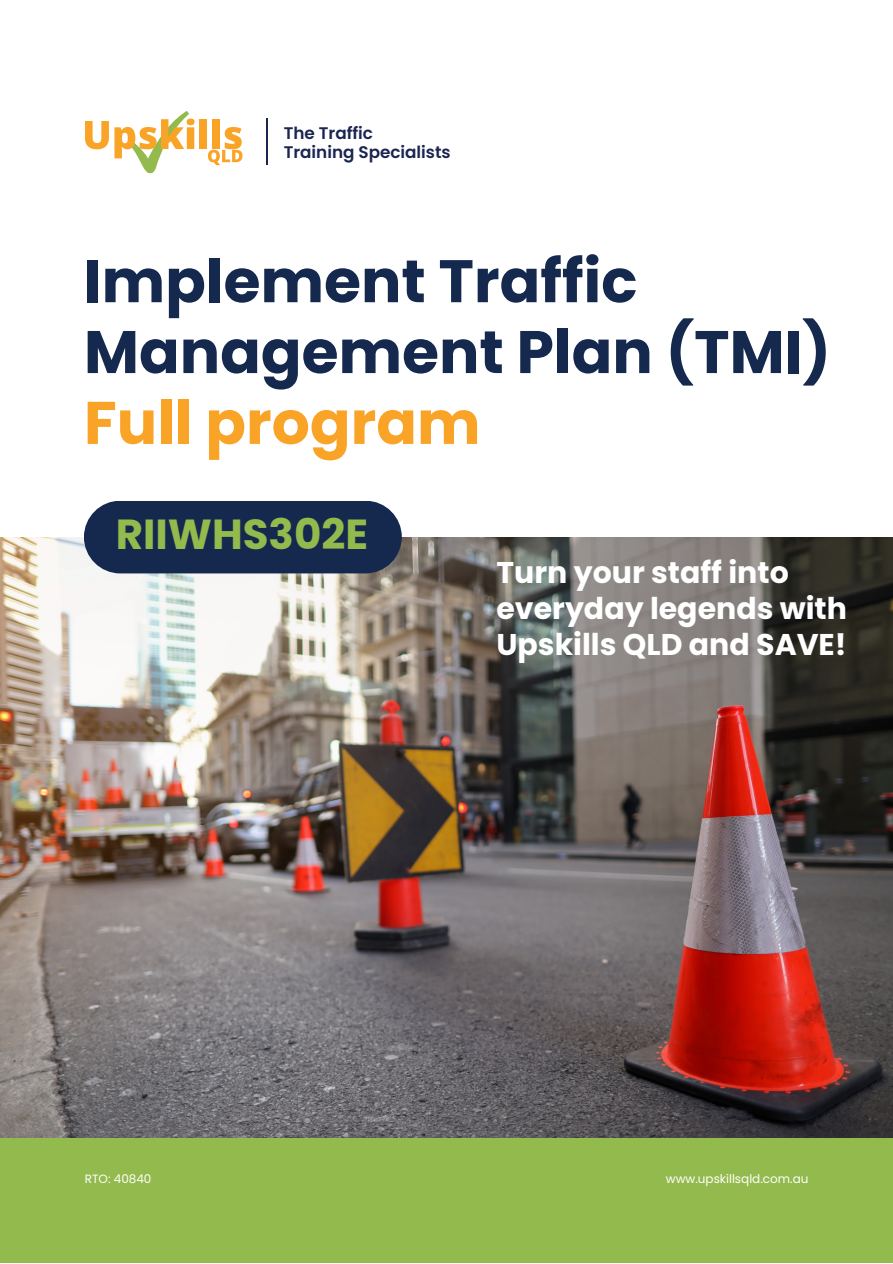
<style>
.page{position:relative;width:893px;height:1264px;background:#fff}
.page>*{position:absolute;margin:0;border:0;box-sizing:border-box;transform-origin:0 0}
.t1{font:700 60px/70.8px "Poppins";color:#15294f}
.t2{font:700 42px "Poppins";color:#93ba4c}
.t3{font:700 30px/36px "Poppins";color:#fff}
.t4{font:600 16.8px "Poppins";color:#1a2550}
.t5{font:12px "Poppins";color:#fff}
.s1{color:#faa427}
</style>
<div class="page">
<div style="left:0;top:1118px;width:892px;height:144px;background:#93ba4c"></div>
<svg style="left:85px;top:111px;width:109px;height:63px"></svg>
<div style="left:199px;top:119px;width:8px;height:30px;background:#faa427"></div>
<div style="left:212px;top:119px;width:7px;height:30px;background:#faa427"></div>
<svg style="left:208px;top:127px;width:34px;height:38px"></svg>
<hr style="left:266px;top:119px;width:1px;height:46px;background:#1a2550">
<img style="left:0;top:537px;width:892px;height:600px">
<div style="left:84px;top:500px;width:318px;height:73px;background:#15294f;border-radius:36px"></div>
<p class="t4" style="left:284px;top:121px;width:91px">The Traffic</p>
<p class="t4" style="left:284px;top:141px;width:168px">Training Specialists</p>
<p class="t1" style="left:84px;top:246px;width:748px">Implement Traffic<br>Management Plan (TMI)<br><span class="s1">Full program</span></p>
<p class="t2" style="left:116px;top:505px;width:254px">RIIWHS302E</p>
<p class="t3" style="left:496px;top:555px;width:352px">Turn your staff into everyday legends with<br>Upskills QLD and SAVE!</p>
<p class="t5" style="left:85px;top:1170px;width:68px">RTO: 40840</p>
<p class="t5" style="left:666px;top:1170px;width:144px">www.upskillsqld.com.au</p>
</div>
